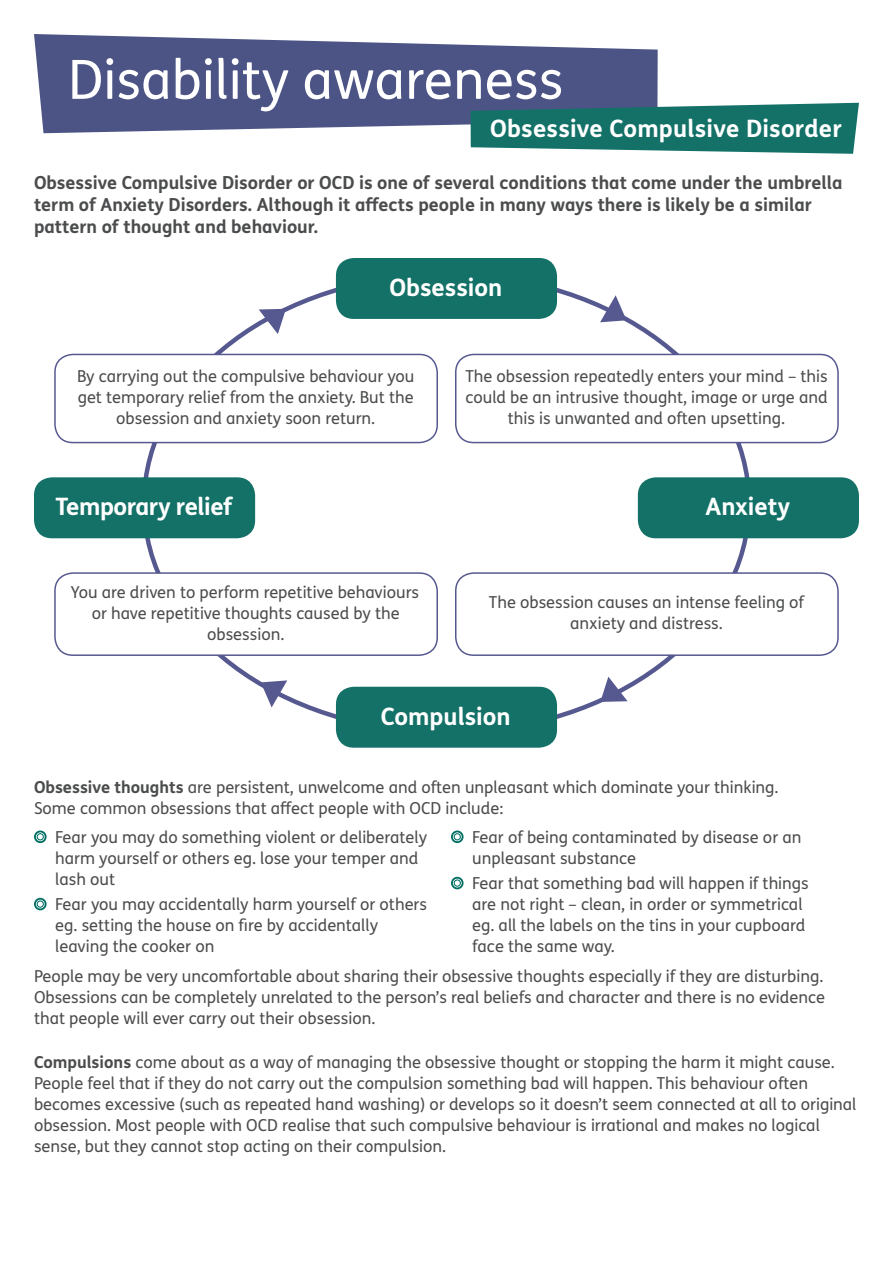
<style>
.page{position:relative;width:893px;height:1263px;background:#fff}
.page>*{position:absolute;margin:0;border:0;box-sizing:border-box;transform-origin:0 0}
.t1{font:54px "FS Me Pro";color:#fff}
.t2{font:700 24px "FS Me Pro";color:#fff}
.t3{font:700 24px "FS Me Pro";letter-spacing:-.02em;color:#fff}
.t4{font:700 18px/21.8px "FS Me Pro";color:#4b4c4d}
.t5{font:16.5px/21px "FS Me Pro";color:#4b4c4d}
.s1{font-weight:700}
</style>
<div class="page">
<svg style="left:34px;top:34px;width:624px;height:99px;background:#626995"></svg>
<div style="left:54px;top:354px;width:384px;height:89px;border:2px solid #56598f;border-radius:18px"></div>
<div style="left:54px;top:572px;width:384px;height:84px;border:2px solid #56598f;border-radius:18px"></div>
<div style="left:455px;top:354px;width:384px;height:89px;border:2px solid #56598f;border-radius:18px"></div>
<div style="left:455px;top:572px;width:384px;height:84px;border:2px solid #56598f;border-radius:18px"></div>
<svg style="left:471px;top:103px;width:388px;height:51px;background:#2b7c77"></svg>
<div style="left:336px;top:258px;width:221px;height:61px;background:#147167;border-radius:18px"></div>
<div style="left:336px;top:687px;width:221px;height:61px;background:#147167;border-radius:18px"></div>
<div style="left:638px;top:477px;width:221px;height:61px;background:#147167;border-radius:18px"></div>
<div style="left:34px;top:477px;width:221px;height:61px;background:#147167;border-radius:18px"></div>
<svg style="left:259px;top:309px;width:27px;height:25px"></svg>
<svg style="left:600px;top:677px;width:28px;height:25px"></svg>
<svg style="left:600px;top:295px;width:26px;height:27px"></svg>
<svg style="left:261px;top:680px;width:26px;height:27px"></svg>
<svg style="left:34px;top:830px;width:13px;height:13px"></svg>
<svg style="left:34px;top:898px;width:13px;height:12px"></svg>
<svg style="left:451px;top:830px;width:13px;height:13px"></svg>
<svg style="left:451px;top:877px;width:13px;height:12px"></svg>
<p class="t1" style="left:68px;top:43px;width:497px">Disability awareness</p>
<p class="t2" style="left:490px;top:110px;width:353px">Obsessive Compulsive Disorder</p>
<p class="t4" style="left:34px;top:171px;width:810px">Obsessive Compulsive Disorder or OCD is one of several conditions that come under the umbrella term of Anxiety Disorders. Although it affects people in many ways there is likely be a similar pattern of thought and behaviour.</p>
<p class="t2" style="left:389px;top:269px;width:114px">Obsession</p>
<p class="t5" style="left:77px;top:366px;width:339px;text-align:center">By carrying out the compulsive behaviour you get temporary relief from the anxiety. But the obsession and anxiety soon return.</p>
<p class="t5" style="left:465px;top:366px;width:364px;text-align:center">The obsession repeatedly enters your mind – this could be an intrusive thought, image or urge and this is unwanted and often upsetting.</p>
<p class="t3" style="left:56px;top:488px;width:178px">Temporary relief</p>
<p class="t2" style="left:705px;top:488px;width:86px">Anxiety</p>
<p class="t5" style="left:71px;top:581px;width:350px;text-align:center">You are driven to perform repetitive behaviours or have repetitive thoughts caused by the obsession.</p>
<p class="t5" style="left:489px;top:592px;width:317px;text-align:center">The obsession causes an intense feeling of anxiety and distress.</p>
<p class="t2" style="left:381px;top:698px;width:131px">Compulsion</p>
<p class="t5" style="left:34px;top:776px;width:746px"><span class="s1">Obsessive thoughts</span> are persistent, unwelcome and often unpleasant which dominate your thinking.<br>Some common obsessions that affect people with OCD include:</p>
<p class="t5" style="left:55px;top:826px;width:373px">Fear you may do something violent or deliberately harm yourself or others eg. lose your temper and lash out</p>
<p class="t5" style="left:55px;top:894px;width:373px">Fear you may accidentally harm yourself or others eg. setting the house on fire by accidentally leaving the cooker on</p>
<p class="t5" style="left:472px;top:826px;width:331px">Fear of being contaminated by disease or an unpleasant substance</p>
<p class="t5" style="left:472px;top:873px;width:338px">Fear that something bad will happen if things are not right – clean, in order or symmetrical eg. all the labels on the tins in your cupboard face the same way.</p>
<p class="t5" style="left:34px;top:965px;width:793px;text-align:justify">People may be very uncomfortable about sharing their obsessive thoughts especially if they are disturbing.<br>Obsessions can be completely unrelated to the person’s real beliefs and character and there is no evidence that people will ever carry out their obsession.</p>
<p class="t5" style="left:34px;top:1052px;width:824px"><span class="s1">Compulsions</span> come about as a way of managing the obsessive thought or stopping the harm it might cause.<br>People feel that if they do not carry out the compulsion something bad will happen. This behaviour often becomes excessive (such as repeated hand washing) or develops so it doesn’t seem connected at all to original obsession. Most people with OCD realise that such compulsive behaviour is irrational and makes no logical sense, but they cannot stop acting on their compulsion.</p>
</div>
